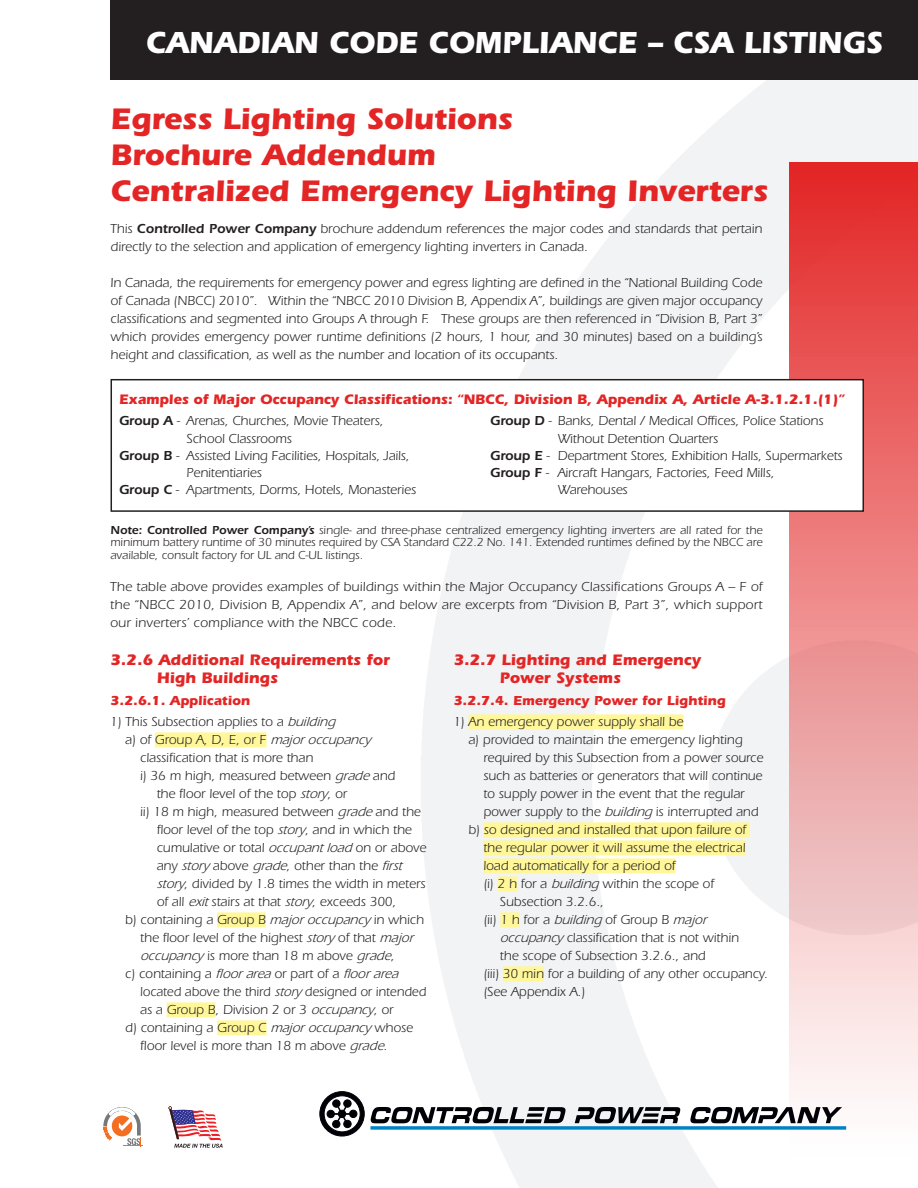
<style>
.page{position:relative;width:918px;height:1188px;background:#fff}
.page>*{position:absolute;margin:0;border:0;box-sizing:border-box;transform-origin:0 0}
.t1{font:700 31.5px "Itc Eras";color:#fff;scale:.95 1}
.t2{font:700 30.75px/36px "Itc Eras";letter-spacing:-.005em;color:#e32525}
.t3{font:700 15.75px/18px "Itc Eras";color:#e32525}
.t4{font:700 14.25px "Itc Eras";letter-spacing:-.005em;color:#e32525}
.t5{font:13.5px/18px "Itc Eras";color:#231f20;text-align:justify}
.t6{font:700 13.5px "Itc Eras";color:#e32525}
.t7{font:12px/12.8px "Itc Eras";color:#231f20;text-align:justify}
.s1{font-weight:600}
.s2{font-style:italic}
</style>
<div class="page">
<div style="left:789px;top:162px;width:129px;height:996px;background:linear-gradient(to bottom,#e22727,#fbffff)"></div>
<div style="left:111px;top:0;width:807px;height:80px;background:#231f20"></div>
<div style="left:111px;top:380px;width:752px;height:131px;background:#fff"></div>
<div style="left:111px;top:379px;width:753px;height:133px;border:2px solid #231f20"></div>
<svg style="left:320px;top:1091px;width:45px;height:45px"></svg>
<svg style="left:370px;top:1126px;width:476px;height:4px;background:#2092cb"></svg>
<svg style="left:371px;top:1107px;width:195px;height:16px"></svg>
<svg style="left:575px;top:1107px;width:105px;height:16px"></svg>
<svg style="left:690px;top:1107px;width:152px;height:16px"></svg>
<svg style="left:103px;top:1107px;width:40px;height:40px"></svg>
<svg style="left:168px;top:1106px;width:55px;height:42px"></svg>
<div style="left:155px;top:732px;width:112px;height:15px;background:#fff79a"></div>
<div style="left:217px;top:912px;width:49px;height:15px;background:#fff79a"></div>
<div style="left:167px;top:1002px;width:48px;height:15px;background:#fff79a"></div>
<div style="left:217px;top:1020px;width:50px;height:15px;background:#fff79a"></div>
<div style="left:469px;top:714px;width:214px;height:15px;background:#fff79a"></div>
<div style="left:484px;top:822px;width:266px;height:15px;background:#fff79a"></div>
<div style="left:483px;top:840px;width:262px;height:15px;background:#fff79a"></div>
<div style="left:483px;top:858px;width:193px;height:15px;background:#fff79a"></div>
<div style="left:498px;top:876px;width:19px;height:15px;background:#fff79a"></div>
<div style="left:500px;top:912px;width:20px;height:15px;background:#fff79a"></div>
<div style="left:503px;top:966px;width:41px;height:15px;background:#fff79a"></div>
<h1 class="t1" style="left:146px;top:24px;width:777px">CANADIAN CODE COMPLIANCE – CSA LISTINGS</h1>
<h2 class="t2" style="left:111px;top:101px;width:659px">Egress Lighting Solutions<br>Brochure Addendum<br>Centralized Emergency Lighting Inverters</h2>
<p class="t5" style="left:111px;top:220px;width:653px">This <span class="s1">Controlled Power Company</span> brochure addendum references the major codes and standards that pertain directly to the selection and application of emergency lighting inverters in Canada.</p>
<p class="t5" style="left:111px;top:274px;width:654px">In Canada, the requirements for emergency power and egress lighting are defined in the “National Building Code of Canada (NBCC) 2010”. Within the “NBCC 2010 Division B, Appendix A”, buildings are given major occupancy classifications and segmented into Groups A through F. These groups are then referenced in “Division B, Part 3” which provides emergency power runtime definitions (2 hours, 1 hour, and 30 minutes) based on a building’s height and classification, as well as the number and location of its occupants.</p>
<p class="t4" style="left:119px;top:391px;width:727px">Examples of Major Occupancy Classifications: “NBCC, Division B, Appendix A, Article A-3.1.2.1.(1)”</p>
<p class="t5" style="left:119px;top:412px;width:266px"><span class="s1">Group A</span> - Arenas, Churches, Movie Theaters,</p>
<p class="t5" style="left:187px;top:429px;width:107px">School Classrooms</p>
<p class="t5" style="left:119px;top:447px;width:292px"><span class="s1">Group B</span> - Assisted Living Facilities, Hospitals, Jails,</p>
<p class="t5" style="left:187px;top:464px;width:77px">Penitentiaries</p>
<p class="t5" style="left:119px;top:481px;width:299px"><span class="s1">Group C</span> - Apartments, Dorms, Hotels, Monasteries</p>
<p class="t5" style="left:490px;top:412px;width:335px"><span class="s1">Group D</span> - Banks, Dental / Medical Offices, Police Stations</p>
<p class="t5" style="left:558px;top:429px;width:162px">Without Detention Quarters</p>
<p class="t5" style="left:490px;top:447px;width:354px"><span class="s1">Group E</span> - Department Stores, Exhibition Halls, Supermarkets</p>
<p class="t5" style="left:490px;top:464px;width:286px"><span class="s1">Group F</span> - Aircraft Hangars, Factories, Feed Mills,</p>
<p class="t5" style="left:558px;top:481px;width:71px">Warehouses</p>
<p class="t7" style="left:111px;top:523px;width:654px"><span class="s1">Note: Controlled Power Company’s</span> single- and three-phase centralized emergency lighting inverters are all rated for the minimum battery runtime of 30 minutes required by CSA Standard C22.2 No. 141. Extended runtimes defined by the NBCC are available, consult factory for UL and C-UL listings.</p>
<p class="t5" style="left:110px;top:578px;width:654px">The table above provides examples of buildings within the Major Occupancy Classifications Groups A – F of the “NBCC 2010, Division B, Appendix A”, and below are excerpts from “Division B, Part 3”, which support our inverters’ compliance with the NBCC code.</p>
<p class="t3" style="left:157px;top:651px;width:235px;text-indent:-46px">3.2.6 Additional Requirements for<br>High Buildings</p>
<p class="t6" style="left:110px;top:693px;width:141px">3.2.6.1. Application</p>
<p class="t5" style="left:110px;top:713px;width:230px">1) This Subsection applies to a <span class="s2">building</span></p>
<p class="t5" style="left:125px;top:731px;width:247px">a) of Group A, D, E, or F <span class="s2">majoroccupancy</span></p>
<p class="t5" style="left:140px;top:749px;width:175px">classification that is more than</p>
<p class="t5" style="left:140px;top:767px;width:257px">i) 36 m high, measured between <span class="s2">grade</span>and</p>
<p class="t5" style="left:157px;top:785px;width:192px">the floor level of the top <span class="s2">story</span>, or</p>
<p class="t5" style="left:140px;top:803px;width:282px">ii) 18 m high, measured between <span class="s2">grade</span>and the</p>
<p class="t5" style="left:157px;top:821px;width:257px">floor level of the top <span class="s2">story</span>, and in which the</p>
<p class="t5" style="left:157px;top:839px;width:271px">cumulative or total <span class="s2">occupantload</span> on or above</p>
<p class="t5" style="left:157px;top:857px;width:250px">any <span class="s2">story</span> above <span class="s2">grade</span>, other than the <span class="s2">first</span></p>
<p class="t5" style="left:157px;top:875px;width:270px"><span class="s2">story</span>, divided by 1.8 times the width in meters</p>
<p class="t5" style="left:157px;top:893px;width:241px">of all <span class="s2">exit</span>stairs at that <span class="s2">story</span>, exceeds 300,</p>
<p class="t5" style="left:125px;top:911px;width:300px">b) containing a Group B <span class="s2">majoroccupancy</span> in which</p>
<p class="t5" style="left:140px;top:929px;width:278px">the floor level of the highest <span class="s2">story</span> of that <span class="s2">major</span></p>
<p class="t5" style="left:140px;top:947px;width:256px"><span class="s2">occupancy</span> i s m o re t h a n 1 8 m a b o v e <span class="s2">grade</span>,</p>
<p class="t5" style="left:125px;top:965px;width:278px">c) containing a <span class="s2">floorarea</span>or part of a <span class="s2">floorarea</span></p>
<p class="t5" style="left:140px;top:983px;width:288px">located above the third <span class="s2">story</span> designed or intended</p>
<p class="t5" style="left:140px;top:1001px;width:255px">as a Group B, Division 2 or 3 <span class="s2">occupancy</span>, or</p>
<p class="t5" style="left:125px;top:1019px;width:290px">d) containing a Group C <span class="s2">majoroccupancy</span> whose</p>
<p class="t5" style="left:140px;top:1037px;width:249px">floor level is more than 18 m above <span class="s2">grade</span>.</p>
<p class="t3" style="left:500px;top:651px;width:203px;text-indent:-46px">3.2.7 Lighting and Emergency<br>Power Systems</p>
<p class="t6" style="left:453px;top:693px;width:274px">3.2.7.4. Emergency Power for Lighting</p>
<p class="t5" style="left:453px;top:713px;width:232px">1) An emergency power supply shall be</p>
<p class="t5" style="left:468px;top:731px;width:276px">a) provided to maintain the emergency lighting</p>
<p class="t5" style="left:483px;top:749px;width:282px">required by this Subsection from a power source</p>
<p class="t5" style="left:483px;top:767px;width:281px">such as batteries or generators that will continue</p>
<p class="t5" style="left:483px;top:785px;width:263px">to supply power in the event that the regular</p>
<p class="t5" style="left:483px;top:803px;width:277px">power supply to the <span class="s2">building</span> is interrupted and</p>
<p class="t5" style="left:468px;top:821px;width:279px">b) so designed and installed that upon failure of</p>
<p class="t5" style="left:483px;top:839px;width:264px">the regular power it will assume the electrical</p>
<p class="t5" style="left:483px;top:857px;width:194px">load automatically for a period of</p>
<p class="t5" style="left:483px;top:875px;width:232px">(i) 2 h for a <span class="s2">building</span> within the scope of</p>
<p class="t5" style="left:500px;top:893px;width:106px">Subsection 3.2.6.,</p>
<p class="t5" style="left:483px;top:911px;width:228px">(ii) 1 h for a <span class="s2">building</span> of Group B <span class="s2">major</span></p>
<p class="t5" style="left:500px;top:929px;width:241px"><span class="s2">occupancy</span> classification that is not within</p>
<p class="t5" style="left:500px;top:947px;width:207px">the scope of Subsection 3.2.6., and</p>
<p class="t5" style="left:483px;top:965px;width:286px">(iii) 30 min for a building of any other occupancy.</p>
<p class="t5" style="left:483px;top:983px;width:103px">(See Appendix A.)</p>
</div>
